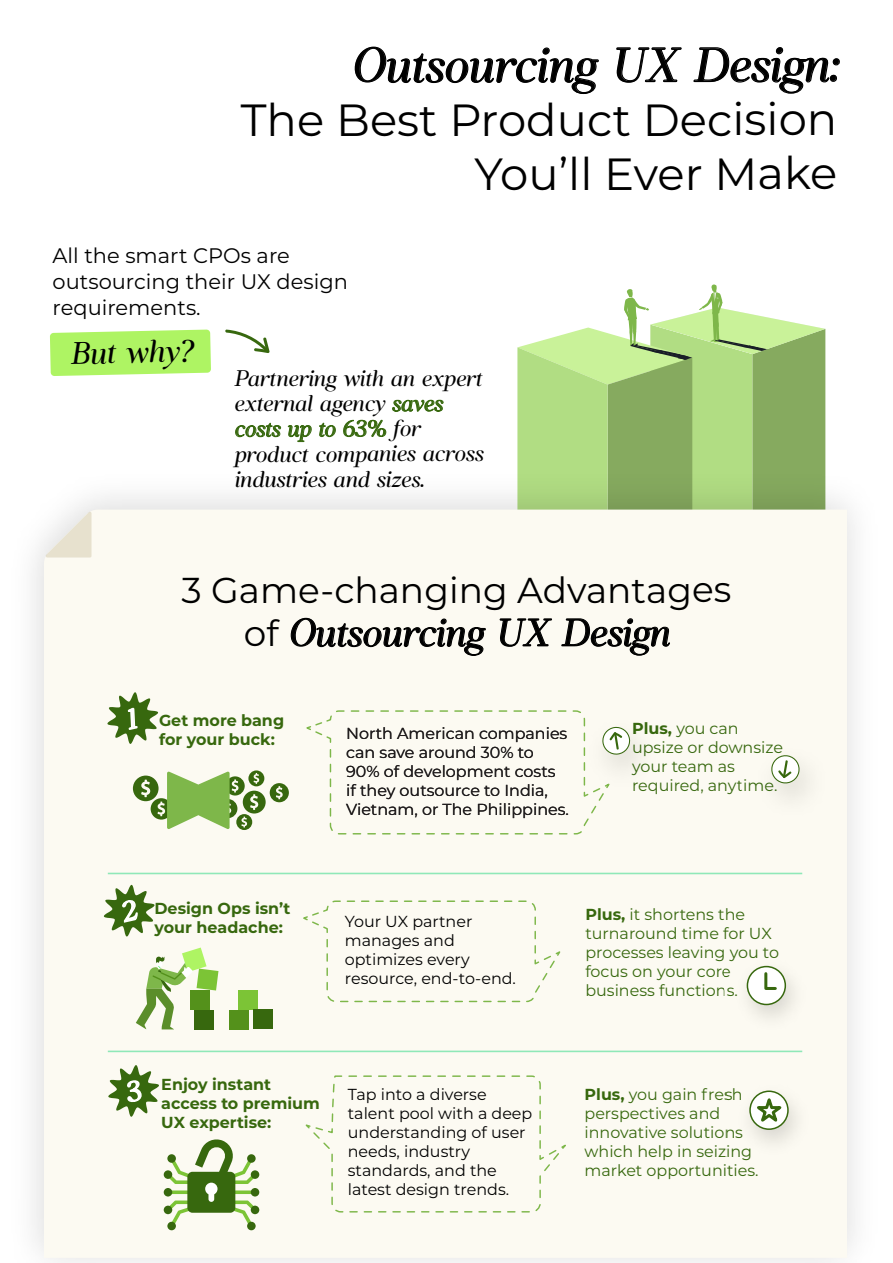
<style>
.page{position:relative;width:893px;height:1263px;background:#fff}
.page>*{position:absolute;margin:0;border:0;box-sizing:border-box;transform-origin:0 0}
.t1{font:45px/53.8px "Montserrat";color:#000;text-align:right}
.t2{font:45px "Blisstwin";color:#000}
.t3{font:36px "Montserrat";color:#000}
.t4{font:36px "Blisstwin";color:#000}
.t5{font:29.1px "Blisstwin";color:#000}
.t6{font:21px/25.2px "Blisstwin";color:#000}
.t7{font:21px/26px "Montserrat";color:#000}
.t8{font:15.9px/19px "Montserrat";color:#000}
.t9{font:15.9px/19px "Montserrat";color:#37680e}
.t10{font:700 15.9px/19px "Montserrat";color:#37680e}
.s1{color:#37680e}
.s2{font-family:"Montserrat"}
.s3{font-weight:700}
</style>
<div class="page">
<svg style="left:354px;top:46px;width:245px;height:48px"></svg>
<svg style="left:616px;top:47px;width:66px;height:36px"></svg>
<svg style="left:693px;top:47px;width:147px;height:47px"></svg>
<svg style="left:50px;top:330px;width:161px;height:46px"></svg>
<svg style="left:392px;top:399px;width:52px;height:13px"></svg>
<svg style="left:235px;top:423px;width:77px;height:19px"></svg>
<svg style="left:319px;top:420px;width:67px;height:17px"></svg>
<svg style="left:225px;top:329px;width:45px;height:24px"></svg>
<svg style="left:517px;top:284px;width:308px;height:171px"></svg>
<img style="left:32px;top:455px;width:823px;height:808px">
<div style="left:44px;top:510px;width:803px;height:748px;background:#fcfaf2"></div>
<svg style="left:46px;top:512px;width:46px;height:45px"></svg>
<img style="left:724px;top:947px;width:94px;height:95px">
<div style="left:747px;top:966px;width:38px;height:38px;background:#fff;border-radius:50%"></div>
<div style="left:747px;top:966px;width:39px;height:39px;border:2px solid #37680e;border-radius:50%"></div>
<svg style="left:764px;top:971px;width:14px;height:19px"></svg>
<div style="left:741px;top:731px;width:101px;height:101px;background:#fcfaf2"></div>
<svg style="left:771px;top:754px;width:29px;height:30px"></svg>
<hr style="left:108px;top:873px;width:694px;height:1px;background:#8fe8b8">
<hr style="left:108px;top:1050px;width:694px;height:2px;background:#8fe8b8">
<img style="left:726px;top:1072px;width:95px;height:94px">
<svg style="left:750px;top:1091px;width:38px;height:38px"></svg>
<div style="left:749px;top:1090px;width:40px;height:40px;border:2px solid #37680e;border-radius:50%"></div>
<svg style="left:749px;top:1096px;width:40px;height:32px"></svg>
<div style="left:300px;top:900px;width:263px;height:103px;background:#fcfaf2"></div>
<div style="left:301px;top:1075px;width:270px;height:138px;background:#fcfaf2"></div>
<div style="left:230px;top:1010px;width:19px;height:19px;background:#54911b"></div>
<div style="left:238px;top:990px;width:20px;height:20px;background:#7cc436"></div>
<div style="left:254px;top:1009px;width:19px;height:20px;background:#37680e"></div>
<svg style="left:136px;top:947px;width:82px;height:82px"></svg>
<svg style="left:108px;top:1065px;width:151px;height:165px"></svg>
<svg style="left:103px;top:885px;width:52px;height:52px"></svg>
<svg style="left:107px;top:617px;width:564px;height:218px"></svg>
<h1 class="t2" style="left:351px;top:38px;width:487px">Outsourcing UX Design:</h1>
<h1 class="t1" style="left:241px;top:91px;width:598px">The Best Product Decision<br>You’ll Ever Make</h1>
<h3 class="t7" style="left:53px;top:242px;width:297px">All the smart CPOs are outsourcing their UX design requirements.</h3>
<h3 class="t5" style="left:70px;top:335px;width:124px;rotate:-1deg">But why?</h3>
<h3 class="t6" style="left:234px;top:366px;width:251px">Partnering with an expert external agency <span class="s1">saves costs up to 63%</span> for product companies across industries and sizes.</h3>
<h2 class="t3" style="left:181px;top:565px;width:552px">3 Game-changing Advantages</h2>
<h2 class="t4" style="left:244px;top:611px;width:427px"><span class="s2">of</span> Outsourcing UX Design</h2>
<p class="t10" style="left:159px;top:710px;width:127px">Get more bang for your buck:</p>
<p class="t8" style="left:346px;top:723px;width:224px">North American companies can save around 30% to<br>90% of development costs if they outsource to India,<br>Vietnam, or The Philippines.</p>
<p class="t9" style="left:632px;top:718px;width:152px"><span class="s3">Plus,</span> you can upsize or downsize your team as required, anytime.</p>
<p class="t10" style="left:154px;top:898px;width:137px">Design Ops isn’t your headache:</p>
<p class="t8" style="left:345px;top:911px;width:173px">Your UX partner manages and optimizes every resource, end-to-end.</p>
<p class="t9" style="left:585px;top:904px;width:195px"><span class="s3">Plus,</span> it shortens the turnaround time for UX processes leaving you to focus on your core business functions.</p>
<p class="t10" style="left:161px;top:1074px;width:160px">Enjoy instant access to premium<br>UX expertise:</p>
<p class="t8" style="left:348px;top:1084px;width:186px">Tap into a diverse talent pool with a deep understanding of user needs, industry standards, and the latest design trends.</p>
<p class="t9" style="left:584px;top:1084px;width:176px"><span class="s3">Plus,</span> you gain fresh perspectives and innovative solutions which help in seizing market opportunities.</p>
</div>
